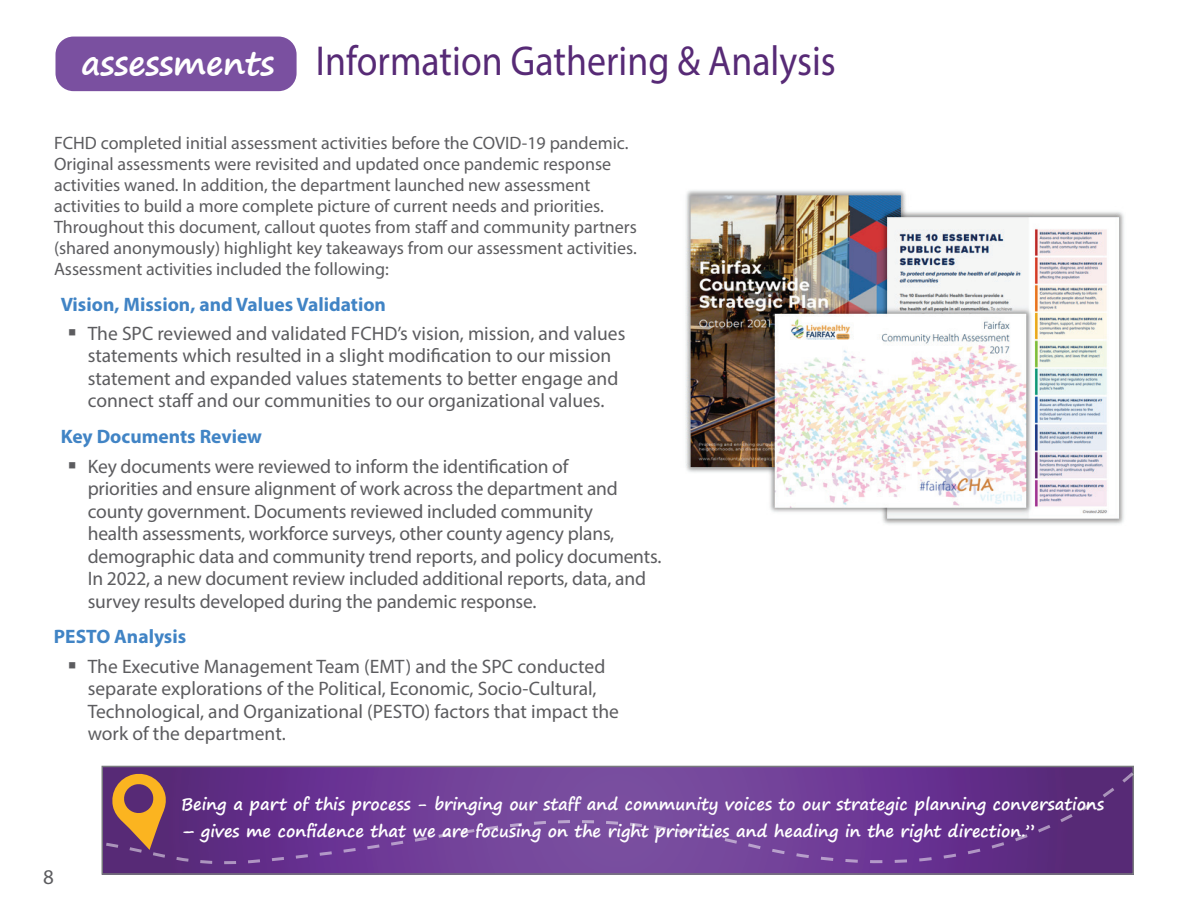
<style>
.page{position:relative;width:1188px;height:918px;background:#fff}
.page>*{position:absolute;margin:0;border:0;box-sizing:border-box;transform-origin:0 0}
.t1{font:42px "Myriad Devanagari";color:#572a76;scale:.9 1}
.t2{font:700 33px "Segoe Print";color:#fff}
.t3{font:21px "Myriad Pro";color:#5c5c5f}
.t4{font:19.5px/22.5px "Myriad Pro";letter-spacing:-.005em;color:#5c5c5f}
.t5{font:700 19.5px "Myriad Pro";color:#4184c5}
.t6{font:18px/21px "Myriad Pro";color:#5c5c5f}
.t7{font:700 16.5px "Segoe Print";color:#fff}
</style>
<div class="page">
<div style="left:56px;top:37px;width:241px;height:54px;background:#7a50a0;border-radius:18px"></div>
<svg style="left:105px;top:865px;width:1026px;height:7px;background:#69388f"></svg>
<div style="left:102px;top:766px;width:1032px;height:109px;border:2px solid #787a7d"></div>
<svg style="left:101px;top:765px;width:1033px;height:100px;background:#6f3f8f"></svg>
<img style="left:685px;top:190px;width:439px;height:334px">
<p class="t2" style="left:81px;top:33px;width:195px">assessments</p>
<p class="t1" style="left:316px;top:36px;width:579px">Information Gathering &amp; Analysis</p>
<p class="t6" style="left:54px;top:132px;width:584px">FCHD completed initial assessment activities before the COVID-19 pandemic.<br>Original assessments were revisited and updated once pandemic response activities waned. In addition, the department launched new assessment activities to build a more complete picture of current needs and priorities.<br>Throughout this document, callout quotes from staff and community partners (shared anonymously) highlight key takeaways from our assessment activities.<br>Assessment activities included the following:</p>
<p class="t5" style="left:61px;top:291px;width:327px">Vision, Mission, and Values Validation</p>
<p class="t4" style="left:88px;top:322px;width:539px">The SPC reviewed and validated FCHD’s vision, mission, and values statements which resulted in a slight modification to our mission statement and expanded values statements to better engage and connect staff and our communities to our organizational values.</p>
<p class="t5" style="left:61px;top:424px;width:203px">Key Documents Review</p>
<p class="t4" style="left:88px;top:454px;width:575px">Key documents were reviewed to inform the identification of<br>priorities and ensure alignment of work across the department and county government. Documents reviewed included community<br>health assessments, workforce surveys, other county agency plans, demographic data and community trend reports, and policy documents.<br>In 2022, a new document review included additional reports, data, and survey results developed during the pandemic response.</p>
<p class="t5" style="left:54px;top:624px;width:134px">PESTO Analysis</p>
<p class="t4" style="left:88px;top:655px;width:533px">The Executive Management Team (EMT) and the SPC conducted separate explorations of the Political, Economic, Socio-Cultural, Technological, and Organizational (PESTO) factors that impact the work of the department.</p>
<p class="t3" style="left:43px;top:864px;width:12px">8</p>
<p class="t7" style="left:181px;top:789px;width:924px">Being a part of this process - bringing our staff and community voices to our strategic planning conversations</p>
<p class="t7" style="left:181px;top:816px;width:856px">– gives me confidence that we are focusing on the right priorities and heading in the right direction.”</p>
</div>
